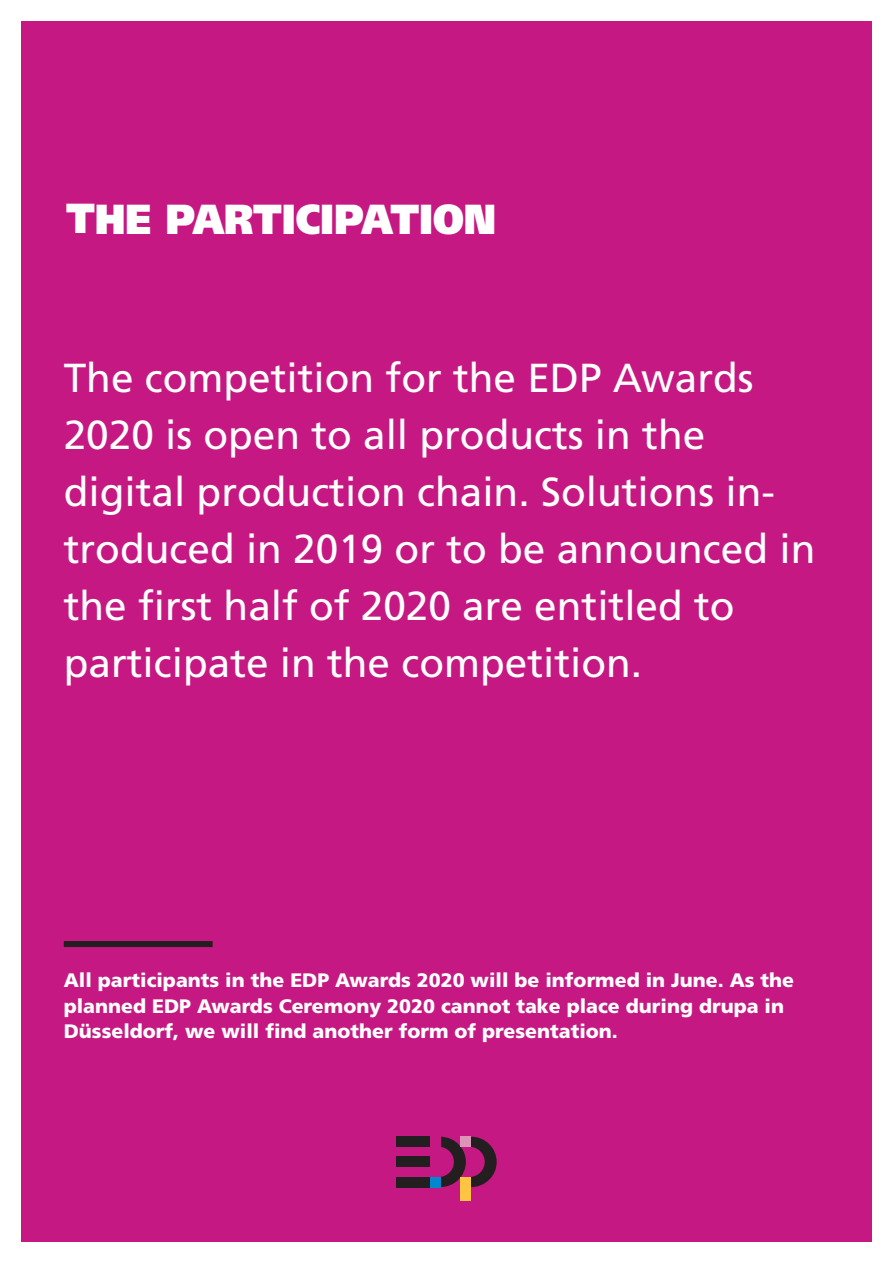
<style>
.page{position:relative;width:893px;height:1263px;background:#fff}
.page>*{position:absolute;margin:0;border:0;box-sizing:border-box;transform-origin:0 0}
.t1{font:900 42px "Frutiger LT Std";color:#fff;scale:.9 1}
.t2{font:40.5px/57px "Frutiger LT Std";color:#fff}
.t3{font:900 19.5px/25.5px "Frutiger LT Std";color:#fff}
</style>
<div class="page">
<div style="left:21px;top:21px;width:851px;height:1221px;background:#c61882"></div>
<div style="left:64px;top:941px;width:149px;height:6px;background:#231f20"></div>
<div style="left:446px;top:1137px;width:51px;height:50px;background:#231f20;border-radius:50%"></div>
<div style="left:454px;top:1147px;width:31px;height:30px;background:#c61882;border-radius:50%"></div>
<div style="left:447px;top:1137px;width:24px;height:50px;background:#c61882"></div>
<div style="left:415px;top:1137px;width:51px;height:50px;background:#231f20;border-radius:50%"></div>
<div style="left:423px;top:1147px;width:31px;height:30px;background:#c61882;border-radius:50%"></div>
<div style="left:430px;top:1137px;width:10px;height:50px;background:#c61882"></div>
<div style="left:396px;top:1137px;width:34px;height:50px;background:#c61882"></div>
<div style="left:430px;top:1177px;width:10px;height:10px;background:#0087cd"></div>
<div style="left:461px;top:1177px;width:10px;height:23px;background:#fec542"></div>
<div style="left:461px;top:1137px;width:10px;height:10px;background:#de93b8"></div>
<div style="left:396px;top:1137px;width:34px;height:10px;background:#231f20"></div>
<div style="left:396px;top:1157px;width:34px;height:10px;background:#231f20"></div>
<div style="left:396px;top:1177px;width:34px;height:10px;background:#231f20"></div>
<p class="t1" style="left:66px;top:202px;width:479px">THE PARTICIPATION</p>
<p class="t2" style="left:64px;top:352px;width:753px">The competition for the EDP Awards 2020 is open to all products in the digital production chain. Solutions in&shy;troduced in 2019 or to be announced in the first half of 2020 are entitled to participate in the competition.</p>
<p class="t3" style="left:64px;top:969px;width:732px">All participants in the EDP Awards 2020 will be informed in June. As the planned EDP Awards Ceremony 2020 cannot take place during drupa in<br>Düsseldorf, we will find another form of presentation.</p>
</div>
